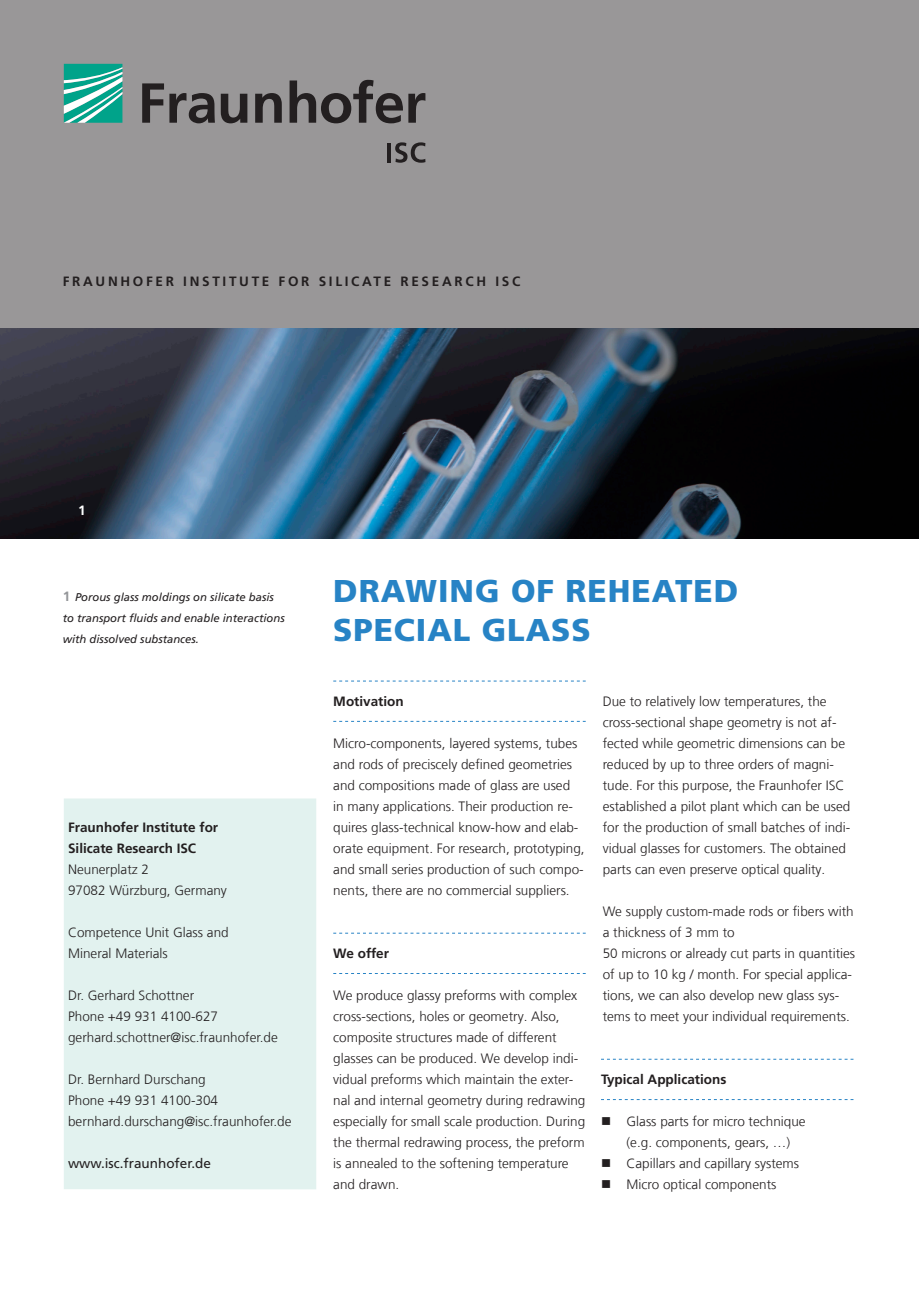
<style>
.page{position:relative;width:919px;height:1289px;background:#fff}
.page>*{position:absolute;margin:0;border:0;box-sizing:border-box;transform-origin:0 0}
._00_Titel{font:900 31.5px/39px "Frutiger LT Com";letter-spacing:.03em;color:#2783c5}
._06_Fließtext{font:300 13.5px/21px "Frutiger LT Com";color:#231f20}
._10_Institutsname{font:700 13.5px "Frutiger LT Com";letter-spacing:.2em;color:#231f20}
._07_Zwischenüberschr{font:700 13.5px/21px "Frutiger LT Com";color:#231f20}
._11_Zwischenüberschr{font:700 13.5px "Frutiger LT Com";color:#231f20}
._06_Fließtext-2{font:13.5px "Frutiger LT Com";color:#231f20}
.t1{font:700 13.5px "Frutiger LT Com";color:#fff}
._05_Marginalie_Bildu{font:italic 11.25px/21px "Frutiger LT Com";color:#231f20}
.s1{font-weight:700;font-style:normal;font-size:13.5px;color:#939598}
</style>
<div class="page">
<img style="left:0;top:328px;width:918px;height:210px">
<div style="left:0;top:0;width:918px;height:328px;background:#999798"></div>
<svg style="left:333px;top:680px;width:252px;height:1px"></svg>
<svg style="left:333px;top:721px;width:252px;height:1px"></svg>
<svg style="left:333px;top:932px;width:252px;height:1px"></svg>
<svg style="left:333px;top:973px;width:252px;height:1px"></svg>
<svg style="left:601px;top:1058px;width:252px;height:1px"></svg>
<svg style="left:601px;top:1099px;width:252px;height:1px"></svg>
<div style="left:64px;top:798px;width:252px;height:391px;background:#e2f2ef"></div>
<svg style="left:64px;top:64px;width:58px;height:59px;background:#4abbaa"></svg>
<svg style="left:142px;top:80px;width:283px;height:43px"></svg>
<hr style="left:387px;top:143px;width:3px;height:19px;background:#231f20">
<svg style="left:395px;top:142px;width:30px;height:21px"></svg>
<p class="_10_Institutsname" style="left:63px;top:273px;width:459px">FRAUNHOFER INSTITUTE FOR SILICATE RESEARCH ISC</p>
<p class="t1" style="left:78px;top:502px;width:9px">1</p>
<p class="_05_Marginalie_Bildu" style="left:63px;top:586px;width:223px"><span class="s1">1</span> Porous glass moldings on silicate basis to transport fluids and enable interactions with dissolved substances.</p>
<p class="_07_Zwischenüberschr" style="left:68px;top:817px;width:152px">Fraunhofer Institute for<br>Silicate Research ISC</p>
<p class="_06_Fließtext" style="left:68px;top:859px;width:83px">Neunerplatz 2</p>
<p class="_06_Fließtext" style="left:68px;top:880px;width:160px">97082 Würzburg, Germany</p>
<p class="_06_Fließtext" style="left:68px;top:922px;width:162px">Competence Unit Glass and</p>
<p class="_06_Fließtext" style="left:68px;top:943px;width:101px">Mineral Materials</p>
<p class="_06_Fließtext" style="left:68px;top:985px;width:128px">Dr. Gerhard Schottner</p>
<p class="_06_Fließtext" style="left:68px;top:1006px;width:151px">Phone +49 931 4100-627</p>
<p class="_06_Fließtext" style="left:68px;top:1027px;width:211px">gerhard.schottner@isc.fraunhofer.de</p>
<p class="_06_Fließtext" style="left:68px;top:1069px;width:139px">Dr. Bernhard Durschang</p>
<p class="_06_Fließtext" style="left:68px;top:1090px;width:151px">Phone +49 931 4100-304</p>
<p class="_06_Fließtext" style="left:68px;top:1111px;width:225px">bernhard.durschang@isc.fraunhofer.de</p>
<p class="_06_Fließtext-2" style="left:68px;top:1155px;width:144px">www.isc.fraunhofer.de</p>
<p class="_00_Titel" style="left:333px;top:571px;width:406px">DRAWING OF REHEATED<br>SPECIAL GLASS</p>
<p class="_11_Zwischenüberschr" style="left:333px;top:693px;width:72px">Motivation</p>
<p class="_06_Fließtext" style="left:333px;top:733px;width:253px">Micro-components, layered systems, tubes and rods of preciscely defined geometries and compositions made of glass are used<br>in many applications. Their production re&shy;quires glass-technical know-how and elab&shy;orate equipment. For research, prototyping, and small series production of such compo&shy;nents, there are no commercial suppliers.</p>
<p class="_11_Zwischenüberschr" style="left:333px;top:945px;width:57px">We offer</p>
<p class="_06_Fließtext" style="left:333px;top:985px;width:254px">We produce glassy preforms with complex cross-sections, holes or geometry. Also, composite structures made of different glasses can be produced. We develop indi&shy;vidual preforms which maintain the exter&shy;nal and internal geometry during redrawing especially for small scale production. During the thermal redrawing process, the preform is annealed to the softening temperature and drawn.</p>
<p class="_06_Fließtext" style="left:602px;top:691px;width:249px">Due to relatively low temperatures, the cross-sectional shape geometry is not af&shy;fected while geometric dimensions can be reduced by up to three orders of magni&shy;tude. For this purpose, the Fraunhofer ISC established a pilot plant which can be used for the production of small batches of indi&shy;vidual glasses for customers. The obtained parts can even preserve optical quality.</p>
<p class="_06_Fließtext" style="left:602px;top:901px;width:254px">We supply custom-made rods or fibers with a thickness of 3 mm to<br>50 microns or already cut parts in quantities of up to 10 kg / month. For special applica&shy;tions, we can also develop new glass sys&shy;tems to meet your individual requirements.</p>
<p class="_11_Zwischenüberschr" style="left:601px;top:1071px;width:127px">Typical Applications</p>
<p class="_06_Fließtext" style="left:626px;top:1111px;width:181px">Glass parts for micro technique (e.g. components, gears, …)</p>
<p class="_06_Fließtext" style="left:626px;top:1153px;width:174px">Capillars and capillary systems</p>
<p class="_06_Fließtext" style="left:626px;top:1174px;width:151px">Micro optical components</p>
</div>
